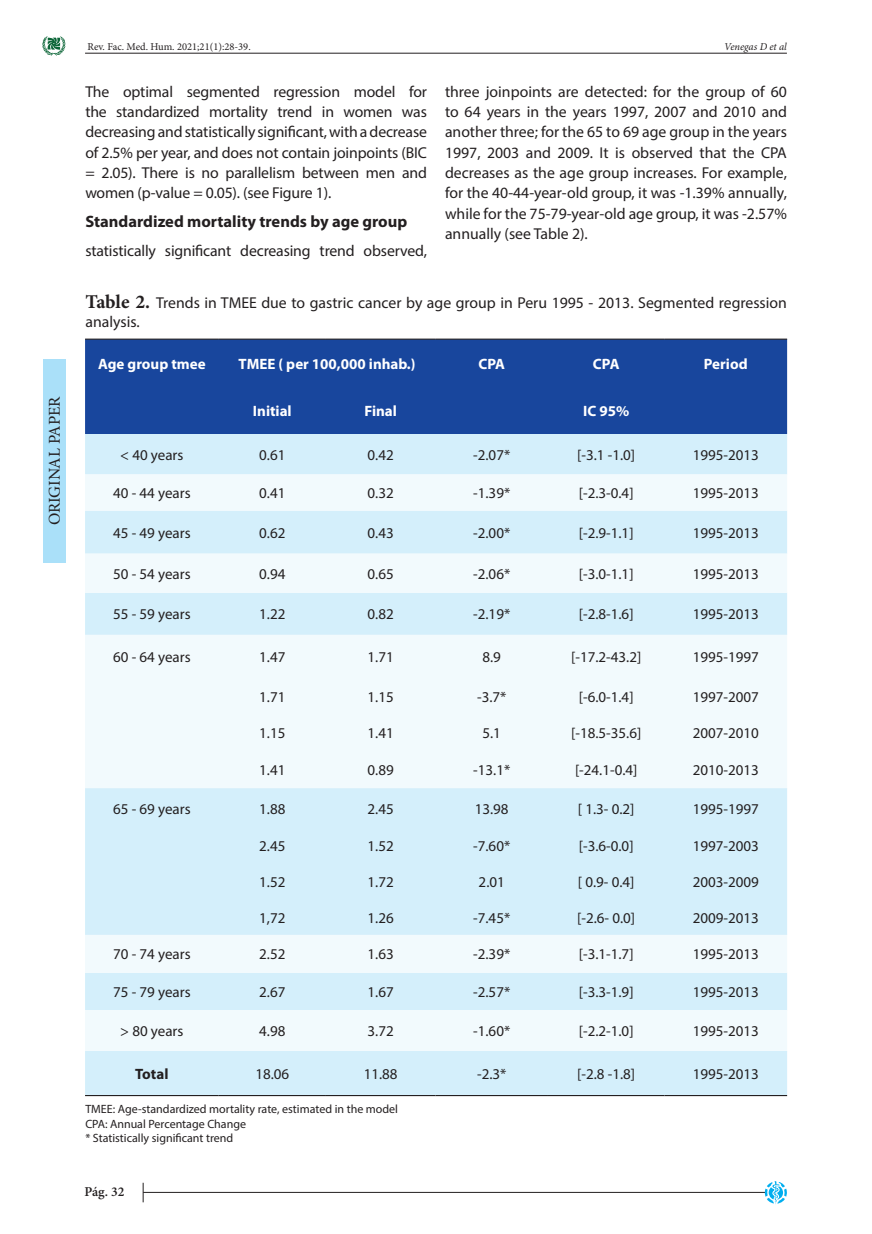
<style>
.page{position:relative;width:872px;height:1234px;background:#fff}
.page>*{position:absolute;margin:0;border:0;box-sizing:border-box;transform-origin:0 0}
.PARRAFO_OK{font:700 16.5px "Myriad Pro";color:#231f20}
.t1{font:16.5px "Minion Pro";letter-spacing:-.005em;color:#231f20}
.PARRAFO_OK-2{font:15.75px/20.2px "Myriad Pro";letter-spacing:-.005em;color:#231f20;text-align:justify}
.t2{font:15px "Myriad Pro";color:#231f20}
.t3{font:700 15px "Myriad Pro";color:#fff}
.t4{font:700 15px "Myriad Pro";color:#231f20}
.t5{font:600 13.5px "Minion Pro";color:#231f20}
.t6{font:12px "Myriad Pro";color:#231f20}
.t7{font:10.5px "Minion Pro";color:#231f20}
.t8{font:italic 10.5px "Minion Pro";letter-spacing:-.005em;color:#231f20}
.s1{font-family:"Minion Pro";font-weight:700;font-size:19.5px}
</style>
<div class="page">
<div style="left:43px;top:359px;width:22px;height:203px;background:#aae0f9"></div>
<hr style="left:85px;top:53px;width:702px;height:1px;background:#231f20">
<svg style="left:42px;top:36px;width:24px;height:20px"></svg>
<hr style="left:143px;top:1191px;width:622px;height:1px;background:#231f20">
<svg style="left:764px;top:1181px;width:23px;height:23px"></svg>
<svg style="left:143px;top:1182px;width:1px;height:19px"></svg>
<div style="left:85px;top:339px;width:702px;height:95px;background:#18469d"></div>
<div style="left:85px;top:434px;width:702px;height:660px;background:#d4effb"></div>
<svg style="left:85px;top:474px;width:702px;height:576px;fill:#f2fafd"></svg>
<hr style="left:85px;top:338px;width:134px;height:1px;background:#231f20">
<hr style="left:219px;top:338px;width:107px;height:1px;background:#231f20">
<hr style="left:326px;top:338px;width:109px;height:1px;background:#231f20">
<hr style="left:435px;top:338px;width:113px;height:1px;background:#231f20">
<hr style="left:548px;top:338px;width:116px;height:1px;background:#231f20">
<hr style="left:664px;top:338px;width:123px;height:1px;background:#231f20">
<hr style="left:85px;top:1094px;width:134px;height:1px;background:#231f20">
<hr style="left:219px;top:1094px;width:107px;height:1px;background:#231f20">
<hr style="left:326px;top:1094px;width:109px;height:1px;background:#231f20">
<hr style="left:435px;top:1094px;width:113px;height:1px;background:#231f20">
<hr style="left:548px;top:1094px;width:116px;height:1px;background:#231f20">
<hr style="left:664px;top:1094px;width:123px;height:1px;background:#231f20">
<p class="t1" style="left:43px;top:525px;width:131px;rotate:-90deg">ORIGINAL PAPER</p>
<p class="t7" style="left:87px;top:40px;width:165px">Rev. Fac. Med. Hum. 2021;21(1):28-39.</p>
<p class="t8" style="left:724px;top:40px;width:64px">Venegas D et al</p>
<p class="PARRAFO_OK-2" style="left:85px;top:81px;width:343px">The optimal segmented regression model for the standardized mortality trend in women was decreasing and statistically significant, with a decrease of 2.5% per year, and does not contain joinpoints (BIC = 2.05). There is no parallelism between men and women (p-value = 0.05). (see Figure 1).</p>
<p class="PARRAFO_OK" style="left:85px;top:211px;width:323px">Standardized mortality trends by age group</p>
<p class="PARRAFO_OK-2" style="left:85px;top:240px;width:343px">statistically significant decreasing trend observed,</p>
<p class="PARRAFO_OK-2" style="left:445px;top:81px;width:343px">three joinpoints are detected: for the group of 60 to 64 years in the years 1997, 2007 and 2010 and another three; for the 65 to 69 age group in the years 1997, 2003 and 2009. It is observed that the CPA decreases as the age group increases. For example, for the 40-44-year-old group, it was -1.39% annually, while for the 75-79-year-old age group, it was -2.57% annually (see Table 2).</p>
<p class="PARRAFO_OK-2" style="left:86px;top:293px;width:703px;line-height:18.9px"><span class="s1">Table 2.</span> Trends in TMEE due to gastric cancer by age group in Peru 1995 - 2013. Segmented regression analysis.</p>
<p class="t3" style="left:98px;top:354px;width:109px">Age group tmee</p>
<p class="t3" style="left:239px;top:354px;width:178px">TMEE ( per 100,000 inhab.)</p>
<p class="t3" style="left:478px;top:354px;width:28px">CPA</p>
<p class="t3" style="left:593px;top:354px;width:28px">CPA</p>
<p class="t3" style="left:704px;top:354px;width:45px">Period</p>
<p class="t3" style="left:253px;top:401px;width:40px">Initial</p>
<p class="t3" style="left:364px;top:401px;width:34px">Final</p>
<p class="t3" style="left:583px;top:401px;width:48px">IC 95%</p>
<p class="t2" style="left:120px;top:445px;width:65px">&lt; 40 years</p>
<p class="t2" style="left:259px;top:445px;width:28px">0.61</p>
<p class="t2" style="left:367px;top:445px;width:28px">0.42</p>
<p class="t2" style="left:473px;top:445px;width:39px">-2.07*</p>
<p class="t2" style="left:577px;top:445px;width:59px">[-3.1 -1.0]</p>
<p class="t2" style="left:692px;top:445px;width:68px">1995-2013</p>
<p class="t2" style="left:113px;top:484px;width:79px">40 - 44 years</p>
<p class="t2" style="left:259px;top:484px;width:28px">0.41</p>
<p class="t2" style="left:367px;top:484px;width:28px">0.32</p>
<p class="t2" style="left:473px;top:484px;width:39px">-1.39*</p>
<p class="t2" style="left:579px;top:484px;width:56px">[-2.3-0.4]</p>
<p class="t2" style="left:692px;top:484px;width:68px">1995-2013</p>
<p class="t2" style="left:113px;top:523px;width:79px">45 - 49 years</p>
<p class="t2" style="left:259px;top:523px;width:28px">0.62</p>
<p class="t2" style="left:367px;top:523px;width:28px">0.43</p>
<p class="t2" style="left:473px;top:523px;width:39px">-2.00*</p>
<p class="t2" style="left:579px;top:523px;width:56px">[-2.9-1.1]</p>
<p class="t2" style="left:692px;top:523px;width:68px">1995-2013</p>
<p class="t2" style="left:113px;top:564px;width:79px">50 - 54 years</p>
<p class="t2" style="left:259px;top:564px;width:28px">0.94</p>
<p class="t2" style="left:367px;top:564px;width:28px">0.65</p>
<p class="t2" style="left:473px;top:564px;width:39px">-2.06*</p>
<p class="t2" style="left:579px;top:564px;width:56px">[-3.0-1.1]</p>
<p class="t2" style="left:692px;top:564px;width:68px">1995-2013</p>
<p class="t2" style="left:113px;top:605px;width:79px">55 - 59 years</p>
<p class="t2" style="left:259px;top:605px;width:28px">1.22</p>
<p class="t2" style="left:367px;top:605px;width:28px">0.82</p>
<p class="t2" style="left:473px;top:605px;width:39px">-2.19*</p>
<p class="t2" style="left:579px;top:605px;width:56px">[-2.8-1.6]</p>
<p class="t2" style="left:692px;top:605px;width:68px">1995-2013</p>
<p class="t2" style="left:113px;top:647px;width:79px">60 - 64 years</p>
<p class="t2" style="left:259px;top:647px;width:28px">1.47</p>
<p class="t2" style="left:367px;top:647px;width:28px">1.71</p>
<p class="t2" style="left:482px;top:647px;width:20px">8.9</p>
<p class="t2" style="left:571px;top:647px;width:72px">[-17.2-43.2]</p>
<p class="t2" style="left:692px;top:647px;width:68px">1995-1997</p>
<p class="t2" style="left:259px;top:687px;width:28px">1.71</p>
<p class="t2" style="left:367px;top:687px;width:28px">1.15</p>
<p class="t2" style="left:477px;top:687px;width:31px">-3.7*</p>
<p class="t2" style="left:579px;top:687px;width:56px">[-6.0-1.4]</p>
<p class="t2" style="left:692px;top:687px;width:68px">1997-2007</p>
<p class="t2" style="left:259px;top:723px;width:28px">1.15</p>
<p class="t2" style="left:367px;top:723px;width:28px">1.41</p>
<p class="t2" style="left:482px;top:723px;width:20px">5.1</p>
<p class="t2" style="left:571px;top:723px;width:72px">[-18.5-35.6]</p>
<p class="t2" style="left:692px;top:723px;width:68px">2007-2010</p>
<p class="t2" style="left:259px;top:760px;width:28px">1.41</p>
<p class="t2" style="left:367px;top:760px;width:28px">0.89</p>
<p class="t2" style="left:473px;top:760px;width:39px">-13.1*</p>
<p class="t2" style="left:575px;top:760px;width:64px">[-24.1-0.4]</p>
<p class="t2" style="left:692px;top:760px;width:68px">2010-2013</p>
<p class="t2" style="left:113px;top:799px;width:79px">65 - 69 years</p>
<p class="t2" style="left:259px;top:799px;width:28px">1.88</p>
<p class="t2" style="left:367px;top:799px;width:28px">2.45</p>
<p class="t2" style="left:475px;top:799px;width:35px">13.98</p>
<p class="t2" style="left:578px;top:799px;width:58px">[ 1.3- 0.2]</p>
<p class="t2" style="left:692px;top:799px;width:68px">1995-1997</p>
<p class="t2" style="left:259px;top:836px;width:28px">2.45</p>
<p class="t2" style="left:367px;top:836px;width:28px">1.52</p>
<p class="t2" style="left:473px;top:836px;width:39px">-7.60*</p>
<p class="t2" style="left:579px;top:836px;width:56px">[-3.6-0.0]</p>
<p class="t2" style="left:692px;top:836px;width:68px">1997-2003</p>
<p class="t2" style="left:259px;top:872px;width:28px">1.52</p>
<p class="t2" style="left:367px;top:872px;width:28px">1.72</p>
<p class="t2" style="left:478px;top:872px;width:28px">2.01</p>
<p class="t2" style="left:578px;top:872px;width:58px">[ 0.9- 0.4]</p>
<p class="t2" style="left:692px;top:872px;width:68px">2003-2009</p>
<p class="t2" style="left:259px;top:908px;width:28px">1,72</p>
<p class="t2" style="left:367px;top:908px;width:28px">1.26</p>
<p class="t2" style="left:473px;top:908px;width:39px">-7.45*</p>
<p class="t2" style="left:577px;top:908px;width:59px">[-2.6- 0.0]</p>
<p class="t2" style="left:692px;top:908px;width:68px">2009-2013</p>
<p class="t2" style="left:113px;top:944px;width:79px">70 - 74 years</p>
<p class="t2" style="left:259px;top:944px;width:28px">2.52</p>
<p class="t2" style="left:367px;top:944px;width:28px">1.63</p>
<p class="t2" style="left:473px;top:944px;width:39px">-2.39*</p>
<p class="t2" style="left:579px;top:944px;width:56px">[-3.1-1.7]</p>
<p class="t2" style="left:692px;top:944px;width:68px">1995-2013</p>
<p class="t2" style="left:113px;top:982px;width:79px">75 - 79 years</p>
<p class="t2" style="left:259px;top:982px;width:28px">2.67</p>
<p class="t2" style="left:367px;top:982px;width:28px">1.67</p>
<p class="t2" style="left:473px;top:982px;width:39px">-2.57*</p>
<p class="t2" style="left:579px;top:982px;width:56px">[-3.3-1.9]</p>
<p class="t2" style="left:692px;top:982px;width:68px">1995-2013</p>
<p class="t2" style="left:120px;top:1021px;width:65px">&gt; 80 years</p>
<p class="t2" style="left:259px;top:1021px;width:28px">4.98</p>
<p class="t2" style="left:367px;top:1021px;width:28px">3.72</p>
<p class="t2" style="left:473px;top:1021px;width:39px">-1.60*</p>
<p class="t2" style="left:579px;top:1021px;width:56px">[-2.2-1.0]</p>
<p class="t2" style="left:692px;top:1021px;width:68px">1995-2013</p>
<p class="t4" style="left:135px;top:1063px;width:35px">Total</p>
<p class="t2" style="left:255px;top:1064px;width:35px">18.06</p>
<p class="t2" style="left:364px;top:1064px;width:35px">11.88</p>
<p class="t2" style="left:477px;top:1064px;width:31px">-2.3*</p>
<p class="t2" style="left:577px;top:1064px;width:59px">[-2.8 -1.8]</p>
<p class="t2" style="left:692px;top:1064px;width:68px">1995-2013</p>
<p class="t6" style="left:85px;top:1101px;width:314px">TMEE: Age-standardized mortality rate, estimated in the model</p>
<p class="t6" style="left:85px;top:1115px;width:162px">CPA: Annual Percentage Change</p>
<p class="t6" style="left:85px;top:1130px;width:149px">* Statistically significant trend</p>
<p class="t5" style="left:84px;top:1181px;width:41px">Pág. 32</p>
</div>
